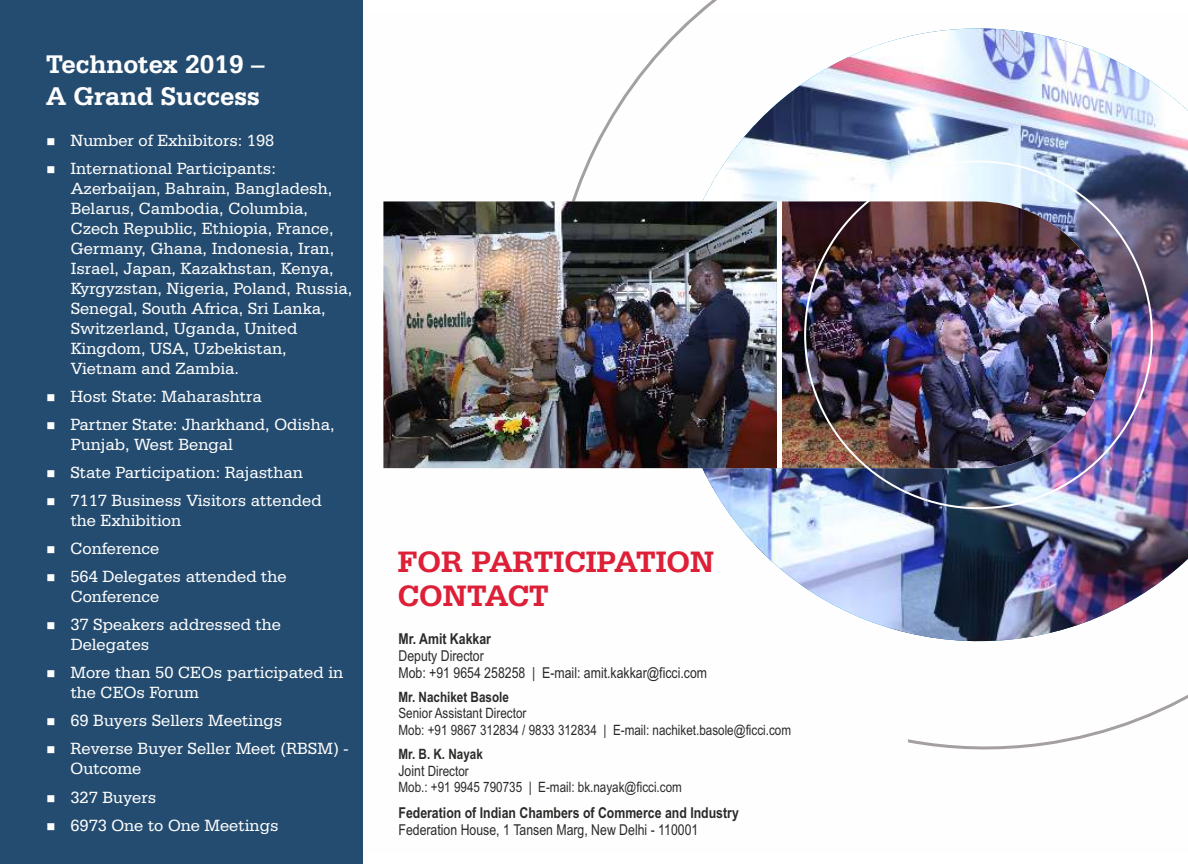
<style>
.page{position:relative;width:1188px;height:864px;background:#fff}
.page>*{position:absolute;margin:0;border:0;box-sizing:border-box;transform-origin:0 0}
.t1{font:700 31.2px/33.3px "Serifa BT";color:#dd2037}
.t2{font:700 27px/32px "Serifa BT";color:#fefefe}
.t3{font:17.25px/20px "Serifa BT";color:#fefefe}
.t4{font:15px/17px "Arial Narrow";color:#2b2a29}
.t5{font:700 15px "Arial Narrow";color:#2b2a29}
.t6{font:14.25px/16.5px "Arial Narrow";color:#2b2a29}
.t7{font:700 14.25px "Arial Narrow";color:#2b2a29}
.s1{font-weight:700}
.s2{font-size:15px}
</style>
<div class="page">
<img style="left:635px;top:468px;width:273px;height:165px">
<svg style="left:362px;top:0;width:758px;height:468px"></svg>
<img style="left:383px;top:201px;width:394px;height:267px">
<img style="left:782px;top:201px;width:22px;height:267px">
<img style="left:804px;top:160px;width:104px;height:349px">
<img style="left:908px;top:63px;width:280px;height:687px">
<div style="left:0;top:0;width:362px;height:864px;background:#244c70"></div>
<h2 class="t2" style="left:46px;top:50px;width:220px">Technotex 2019 –<br>A Grand Success</h2>
<p class="t3" style="left:46px;top:131px;width:229px">■ Number of Exhibitors: 198</p>
<p class="t3" style="left:71px;top:159px;width:283px;text-indent:-24px">■ International Participants:<br>Azerbaijan, Bahrain, Bangladesh,<br>Belarus, Cambodia, Columbia,<br>Czech Republic, Ethiopia, France,<br>Germany, Ghana, Indonesia, Iran,<br>Israel, Japan, Kazakhstan, Kenya,<br>Kyrgyzstan, Nigeria, Poland, Russia,<br>Senegal, South Africa, Sri Lanka,<br>Switzerland, Uganda, United<br>Kingdom, USA, Uzbekistan,<br>Vietnam and Zambia.</p>
<p class="t3" style="left:46px;top:388px;width:217px">■ Host State: Maharashtra</p>
<p class="t3" style="left:71px;top:416px;width:266px;text-indent:-24px">■ Partner State: Jharkhand, Odisha,<br>Punjab, West Bengal</p>
<p class="t3" style="left:46px;top:464px;width:258px">■ State Participation: Rajasthan</p>
<p class="t3" style="left:71px;top:492px;width:253px;text-indent:-24px">■ 7117 Business Visitors attended the Exhibition</p>
<p class="t3" style="left:46px;top:540px;width:114px">■ Conference</p>
<p class="t3" style="left:71px;top:568px;width:217px;text-indent:-24px">■ 564 Delegates attended the<br>Conference</p>
<p class="t3" style="left:71px;top:616px;width:212px;text-indent:-24px">■ 37 Speakers addressed the<br>Delegates</p>
<p class="t3" style="left:71px;top:664px;width:274px;text-indent:-24px">■ More than 50 CEOs participated in the CEOs Forum</p>
<p class="t3" style="left:46px;top:712px;width:237px">■ 69 Buyers Sellers Meetings</p>
<p class="t3" style="left:71px;top:740px;width:280px;text-indent:-24px">■ Reverse Buyer Seller Meet (RBSM) -<br>Outcome</p>
<p class="t3" style="left:46px;top:788px;width:111px">■ 327 Buyers</p>
<p class="t3" style="left:46px;top:816px;width:234px">■ 6973 One to One Meetings</p>
<h1 class="t1" style="left:398px;top:548px;width:318px">FOR PARTICIPATION<br>CONTACT</h1>
<p class="t5" style="left:398px;top:633px;width:94px">Mr. Amit Kakkar</p>
<p class="t4" style="left:398px;top:648px;width:310px">Deputy Director<br>Mob: +91 9654 258258 | E-mail: amit.kakkar@ficci.com</p>
<p class="t7" style="left:398px;top:692px;width:112px">Mr. Nachiket Basole</p>
<p class="t6" style="left:398px;top:707px;width:394px">Senior Assistant Director<br>Mob: +91 9867 312834 / 9833 312834 | E-mail: nachiket.basole@ficci.com</p>
<p class="t6" style="left:398px;top:747px;width:285px"><span class="s1">Mr. B. K. Nayak<br></span><span class="s2">Joint</span> Director<br>Mob.: +91 9945 790735 | E-mail: bk.nayak@ficci.com</p>
<p class="t5" style="left:398px;top:807px;width:342px">Federation of Indian Chambers of Commerce and Industry</p>
<p class="t4" style="left:398px;top:822px;width:301px">Federation House, 1 Tansen Marg, New Delhi - 110001</p>
</div>
